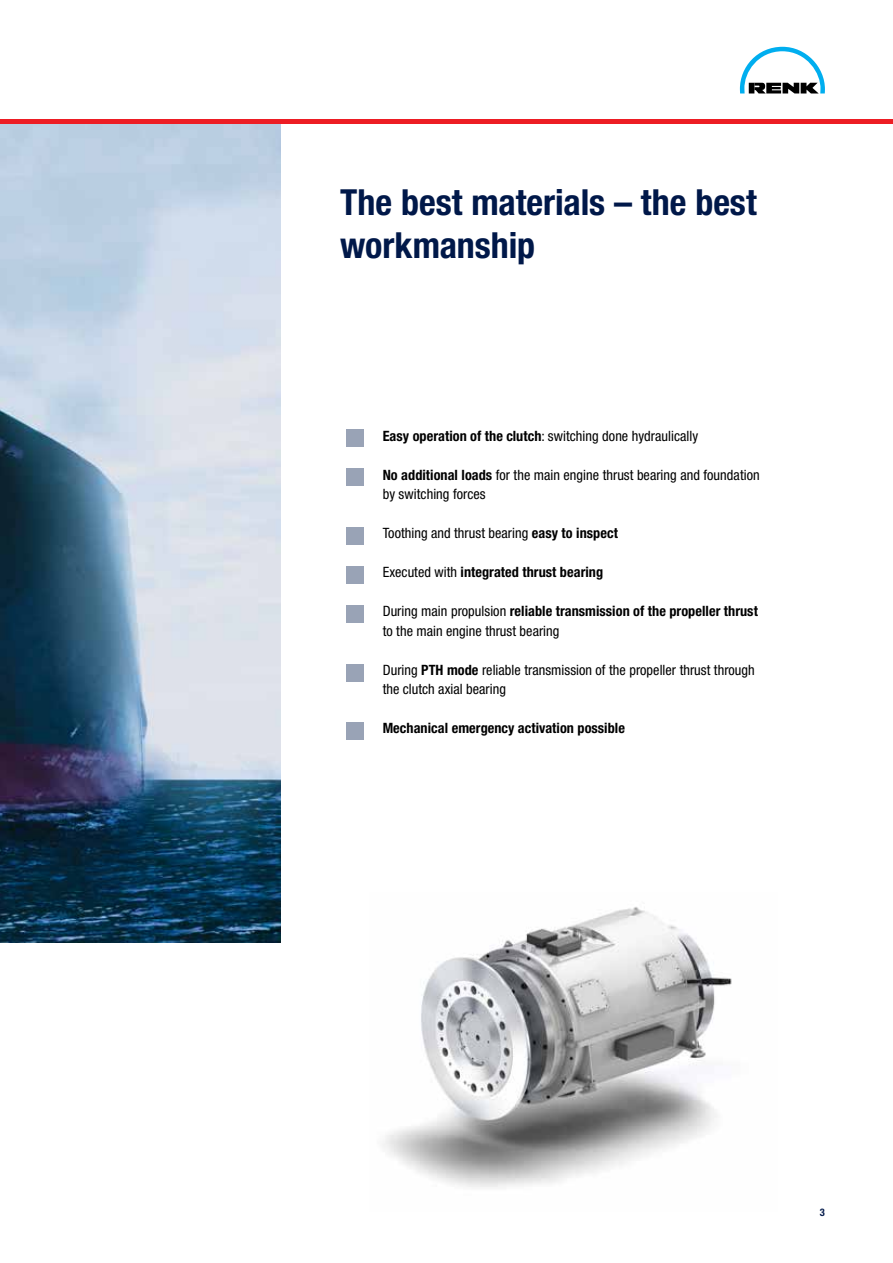
<style>
.page{position:relative;width:893px;height:1263px;background:#fff}
.page>*{position:absolute;margin:0;border:0;box-sizing:border-box;transform-origin:0 0}
.t1{font:700 condensed 36px/43.2px "Helvetica Neue LT";color:#001849}
.t2{font:condensed 14.25px/19.5px "Helvetica Neue LT";letter-spacing:.005em;color:#000}
.t3{font:700 condensed 14.25px "Helvetica Neue LT";letter-spacing:.005em;color:#000}
.t4{font:700 condensed 10.5px "Helvetica Neue LT";color:#001849}
.s1{font-weight:700}
.s2{font-weight:400}
</style>
<div class="page">
<img style="left:0;top:123px;width:281px;height:820px">
<img style="left:382px;top:907px;width:350px;height:280px">
<hr style="left:0;top:119px;width:893px;height:4px;background:#ed1d24">
<svg style="left:740px;top:47px;width:85px;height:46px"></svg>
<div style="left:347px;top:429px;width:17px;height:17px;background:#99a3b6"></div>
<div style="left:347px;top:469px;width:17px;height:17px;background:#99a3b6"></div>
<div style="left:347px;top:527px;width:17px;height:17px;background:#99a3b6"></div>
<div style="left:347px;top:566px;width:17px;height:17px;background:#99a3b6"></div>
<div style="left:347px;top:605px;width:17px;height:17px;background:#99a3b6"></div>
<div style="left:347px;top:665px;width:17px;height:17px;background:#99a3b6"></div>
<div style="left:347px;top:722px;width:17px;height:17px;background:#99a3b6"></div>
<h1 class="t1" style="left:340px;top:180px;width:418px">The best materials – the best workmanship</h1>
<p class="t2" style="left:383px;top:426px;width:317px"><span class="s1">Easy operation of the clutch</span>: switching done hydraulically</p>
<p class="t2" style="left:383px;top:465px;width:378px"><span class="s1">No additional loads</span> for the main engine thrust bearing and foundation by switching forces</p>
<p class="t2" style="left:383px;top:523px;width:237px">Toothing and thrust bearing <span class="s1">easy to inspect</span></p>
<p class="t3" style="left:383px;top:563px;width:222px"><span class="s2">Executed with</span> integrated thrust bearing</p>
<p class="t2" style="left:383px;top:601px;width:377px">During main propulsion <span class="s1">reliable transmission of the propeller thrust </span>to the main engine thrust bearing</p>
<p class="t2" style="left:383px;top:660px;width:374px">During <span class="s1">PTH mode</span> reliable transmission of the propeller thrust through the clutch axial bearing</p>
<p class="t3" style="left:383px;top:719px;width:244px">Mechanical emergency activation possible</p>
<p class="t4" style="left:820px;top:1206px;width:7px">3</p>
</div>
